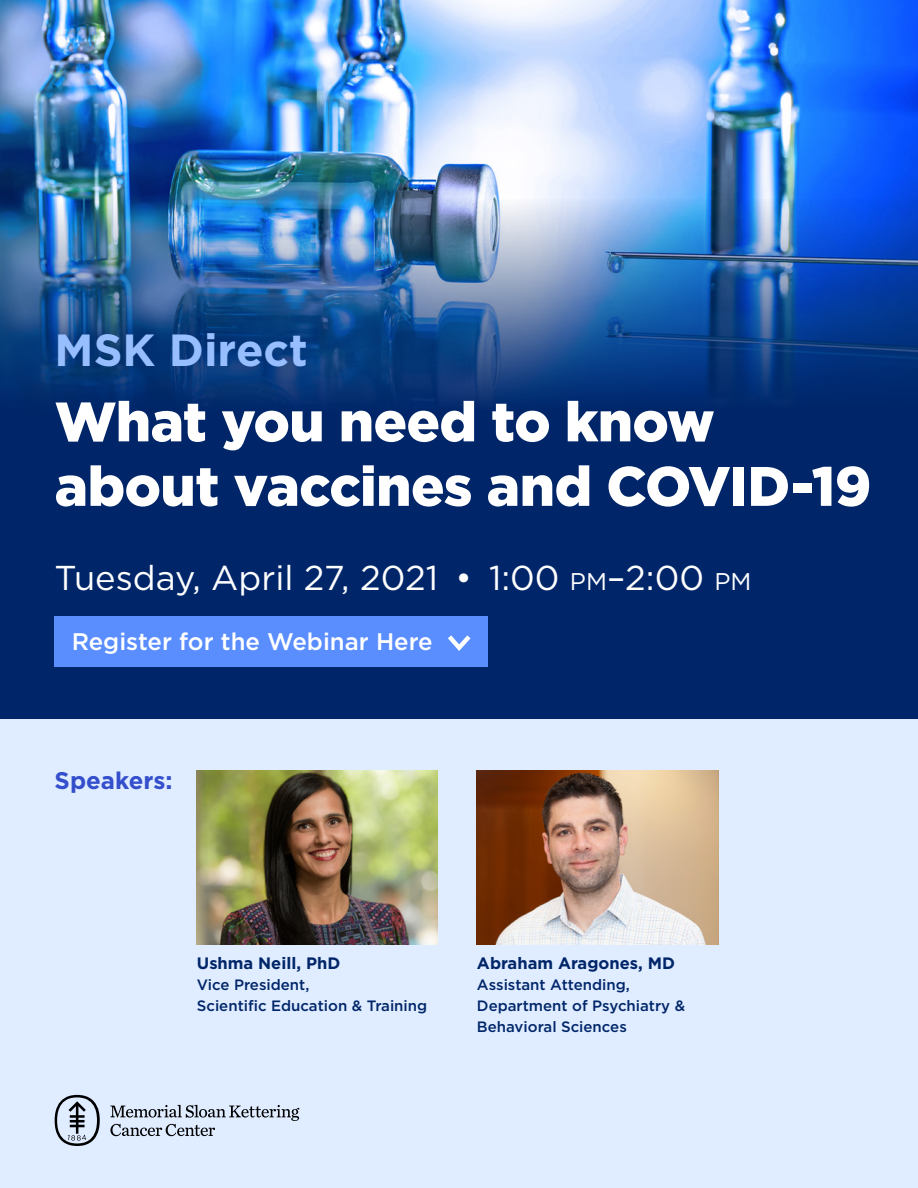
<style>
.page{position:relative;width:918px;height:1188px;background:#fff}
.page>*{position:absolute;margin:0;border:0;box-sizing:border-box;transform-origin:0 0}
.t1{font:900 55.5px/64.5px "Gotham";letter-spacing:-.01em;color:#fff}
.t2{font:700 45px "Gotham";color:#97bfff}
.t3{font:34.5px "Gotham";color:#fff}
.t4{font:500 24px "Gotham";color:#fff}
.t5{font:700 24px "Gotham";color:#344fcc}
.t6{font:700 16.5px "Gotham";color:#002669}
.t7{font:500 15px/21px "Gotham";color:#002669}
.s1{font-size:24.15px}
</style>
<div class="page">
<div style="left:0;top:719px;width:918px;height:469px;background:#e0ecff"></div>
<div style="left:0;top:238px;width:918px;height:481px;background:#002669"></div>
<svg style="left:55px;top:1095px;width:244px;height:51px"></svg>
<img style="left:0;top:0;width:918px;height:199px">
<img style="left:0;top:199px;width:918px;height:204px">
<div style="left:40px;top:316px;width:284px;height:69px;background:#002669;opacity:.75"></div>
<div style="left:55px;top:616px;width:433px;height:51px;background:#5a8eff"></div>
<svg style="left:448px;top:635px;width:23px;height:16px"></svg>
<img style="left:477px;top:770px;width:241px;height:174px">
<img style="left:197px;top:770px;width:241px;height:174px">
<h2 class="t2" style="left:55px;top:321px;width:255px">MSK Direct</h2>
<h1 class="t1" style="left:55px;top:389px;width:818px">What you need to know about vaccines and COVID-19</h1>
<h3 class="t3" style="left:55px;top:556px;width:698px">Tuesday, April 27, 2021 • 1:00 <span class="s1">pm</span>–2:00 <span class="s1">pm</span></h3>
<h3 class="t4" style="left:72px;top:626px;width:363px">Register for the Webinar Here</h3>
<h3 class="t5" style="left:55px;top:765px;width:119px">Speakers:</h3>
<p class="t6" style="left:197px;top:953px;width:145px">Ushma Neill, PhD</p>
<p class="t7" style="left:197px;top:974px;width:232px">Vice President,<br>Scientific Education &amp; Training</p>
<p class="t6" style="left:477px;top:953px;width:200px">Abraham Aragones, MD</p>
<p class="t7" style="left:477px;top:974px;width:210px">Assistant Attending,<br>Department of Psychiatry &amp;<br>Behavioral Sciences</p>
</div>
